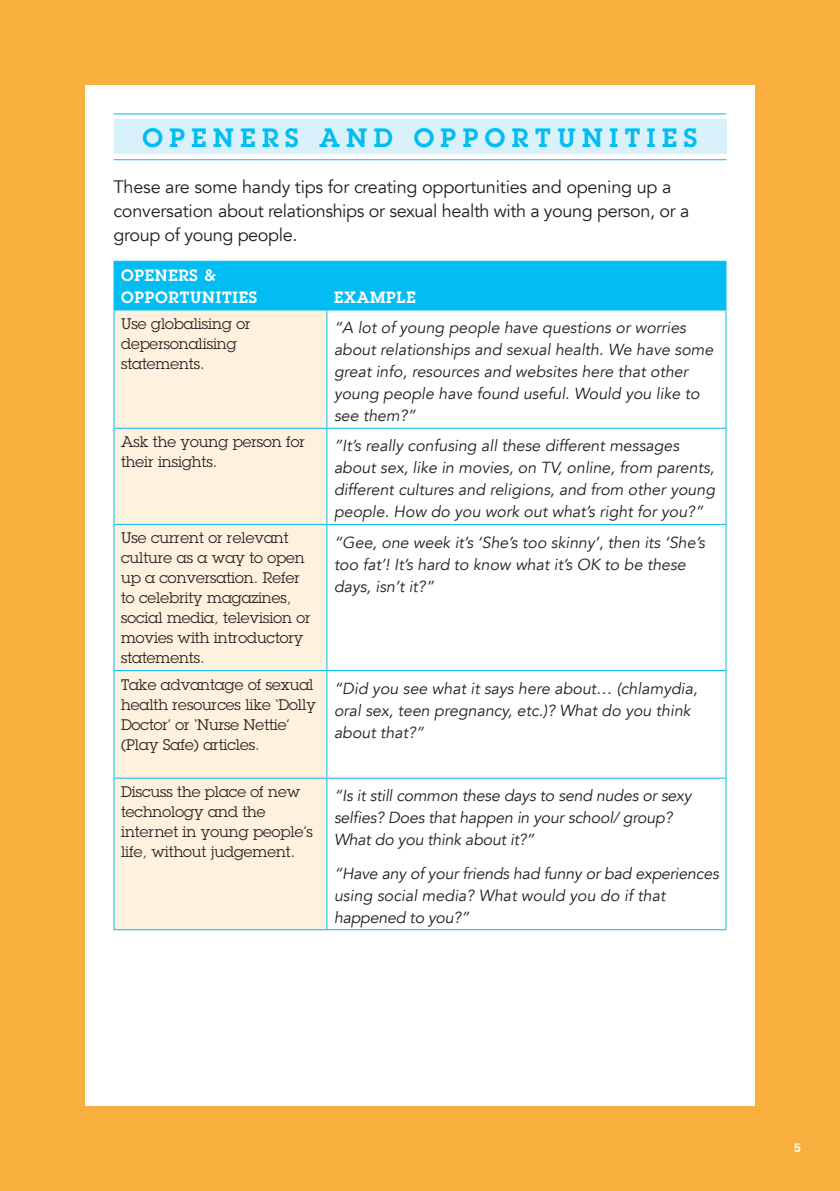
<style>
.page{position:relative;width:840px;height:1191px;background:#fff}
.page>*{position:absolute;margin:0;border:0;box-sizing:border-box;transform-origin:0 0}
.t1{font:600 26px "Lubalin Graph";letter-spacing:.25em;color:#01bdf2}
.t2{font:18px/24px "Avenir";letter-spacing:-.02em;color:#231f20}
.t3{font:italic 16px/22px "Avenir";color:#231f20}
.t4{font:600 16px/22px "Lubalin Graph";letter-spacing:.05em;color:#fff}
.t5{font:15px/20px "Lubalin Graph";color:#231f20}
.t6{font:600 12px "Lubalin Graph";color:#fff}
</style>
<div class="page">
<div style="left:0;top:0;width:839px;height:1191px;background:#f9af3e"></div>
<div style="left:85px;top:85px;width:669px;height:1021px;background:#fff"></div>
<div style="left:113px;top:120px;width:613px;height:34px;background:#d9f1fb"></div>
<hr style="left:113px;top:113px;width:613px;height:1px;background:#01bdf2">
<hr style="left:113px;top:159px;width:613px;height:1px;background:#01bdf2">
<div style="left:114px;top:262px;width:611px;height:47px;background:#01bdf2"></div>
<div style="left:114px;top:310px;width:212px;height:619px;background:#fef1dd"></div>
<svg style="left:327px;top:310px;width:398px;height:619px"></svg>
<hr style="left:113px;top:261px;width:214px;height:1px;background:#01bdf2">
<hr style="left:113px;top:262px;width:1px;height:47px;background:#01bdf2">
<hr style="left:327px;top:261px;width:399px;height:1px;background:#01bdf2">
<hr style="left:326px;top:262px;width:1px;height:47px;background:#01bdf2">
<hr style="left:725px;top:262px;width:1px;height:47px;background:#01bdf2">
<hr style="left:113px;top:309px;width:214px;height:1px;background:#01bdf2">
<hr style="left:113px;top:310px;width:1px;height:118px;background:#01bdf2">
<hr style="left:327px;top:309px;width:399px;height:1px;background:#01bdf2">
<hr style="left:326px;top:310px;width:1px;height:118px;background:#01bdf2">
<hr style="left:725px;top:310px;width:1px;height:118px;background:#01bdf2">
<hr style="left:113px;top:428px;width:214px;height:1px;background:#01bdf2">
<hr style="left:113px;top:429px;width:1px;height:95px;background:#01bdf2">
<hr style="left:327px;top:428px;width:399px;height:1px;background:#01bdf2">
<hr style="left:326px;top:429px;width:1px;height:95px;background:#01bdf2">
<hr style="left:725px;top:429px;width:1px;height:95px;background:#01bdf2">
<hr style="left:113px;top:524px;width:214px;height:1px;background:#01bdf2">
<hr style="left:113px;top:525px;width:1px;height:145px;background:#01bdf2">
<hr style="left:327px;top:524px;width:399px;height:1px;background:#01bdf2">
<hr style="left:326px;top:525px;width:1px;height:145px;background:#01bdf2">
<hr style="left:725px;top:525px;width:1px;height:145px;background:#01bdf2">
<hr style="left:113px;top:670px;width:214px;height:1px;background:#01bdf2">
<hr style="left:113px;top:671px;width:1px;height:106px;background:#01bdf2">
<hr style="left:327px;top:670px;width:399px;height:1px;background:#01bdf2">
<hr style="left:326px;top:671px;width:1px;height:106px;background:#01bdf2">
<hr style="left:725px;top:671px;width:1px;height:106px;background:#01bdf2">
<hr style="left:113px;top:777px;width:214px;height:1px;background:#01bdf2">
<hr style="left:113px;top:778px;width:1px;height:151px;background:#01bdf2">
<hr style="left:327px;top:777px;width:399px;height:1px;background:#01bdf2">
<hr style="left:326px;top:778px;width:1px;height:151px;background:#01bdf2">
<hr style="left:725px;top:778px;width:1px;height:151px;background:#01bdf2">
<hr style="left:113px;top:929px;width:214px;height:1px;background:#01bdf2">
<hr style="left:327px;top:929px;width:399px;height:1px;background:#01bdf2">
<h1 class="t1" style="left:142px;top:121px;width:556px">OPENERS AND OPPORTUNITIES</h1>
<p class="t2" style="left:113px;top:175px;width:577px">These are some handy tips for creating opportunities and opening up a conversation about relationships or sexual health with a young person, or a group of young people.</p>
<p class="t4" style="left:121px;top:264px;width:137px">OPENERS &amp;<br>OPPORTUNITIES</p>
<p class="t4" style="left:334px;top:286px;width:83px">EXAMPLE</p>
<p class="t5" style="left:121px;top:313px;width:131px">Use globalising or depersonalising statements.</p>
<p class="t3" style="left:334px;top:317px;width:381px">“A lot of young people have questions or worries about relationships and sexual health. We have some great info, resources and websites here that other young people have found useful. Would you like to see them?”</p>
<p class="t5" style="left:121px;top:432px;width:185px">Ask the young person for their insights.</p>
<p class="t3" style="left:334px;top:435px;width:382px">”It’s really confusing all these different messages about sex, like in movies, on TV, online, from parents, different cultures and religions, and from other young people. How do you work out what’s right for you?”</p>
<p class="t5" style="left:121px;top:528px;width:191px">Use current or relevant culture as a way to open up a conversation. Refer to celebrity magazines, social media, television or movies with introductory statements.</p>
<p class="t3" style="left:334px;top:531px;width:372px">“Gee, one week it’s ‘She’s too skinny’, then its ‘She’s too fat’! It’s hard to know what it’s OK to be these days, isn’t it?”</p>
<p class="t5" style="left:121px;top:674px;width:196px">Take advantage of sexual health resources like ‘Dolly<br>Doctor’ or ‘Nurse Nettie’ (Play Safe) articles.</p>
<p class="t3" style="left:334px;top:677px;width:365px">“Did you see what it says here about… (chlamydia, oral sex, teen pregnancy, etc.)? What do you think about that?”</p>
<p class="t5" style="left:121px;top:781px;width:193px">Discuss the place of new technology and the internet in young people’s life, without judgement.</p>
<p class="t3" style="left:334px;top:785px;width:359px">“Is it still common these days to send nudes or sexy selfies? Does that happen in your school/ group?<br>What do you think about it?”</p>
<p class="t3" style="left:334px;top:862px;width:386px">“Have any of your friends had funny or bad experiences using social media? What would you do if that happened to you?”</p>
<p class="t6" style="left:793px;top:1139px;width:8px">5</p>
</div>
